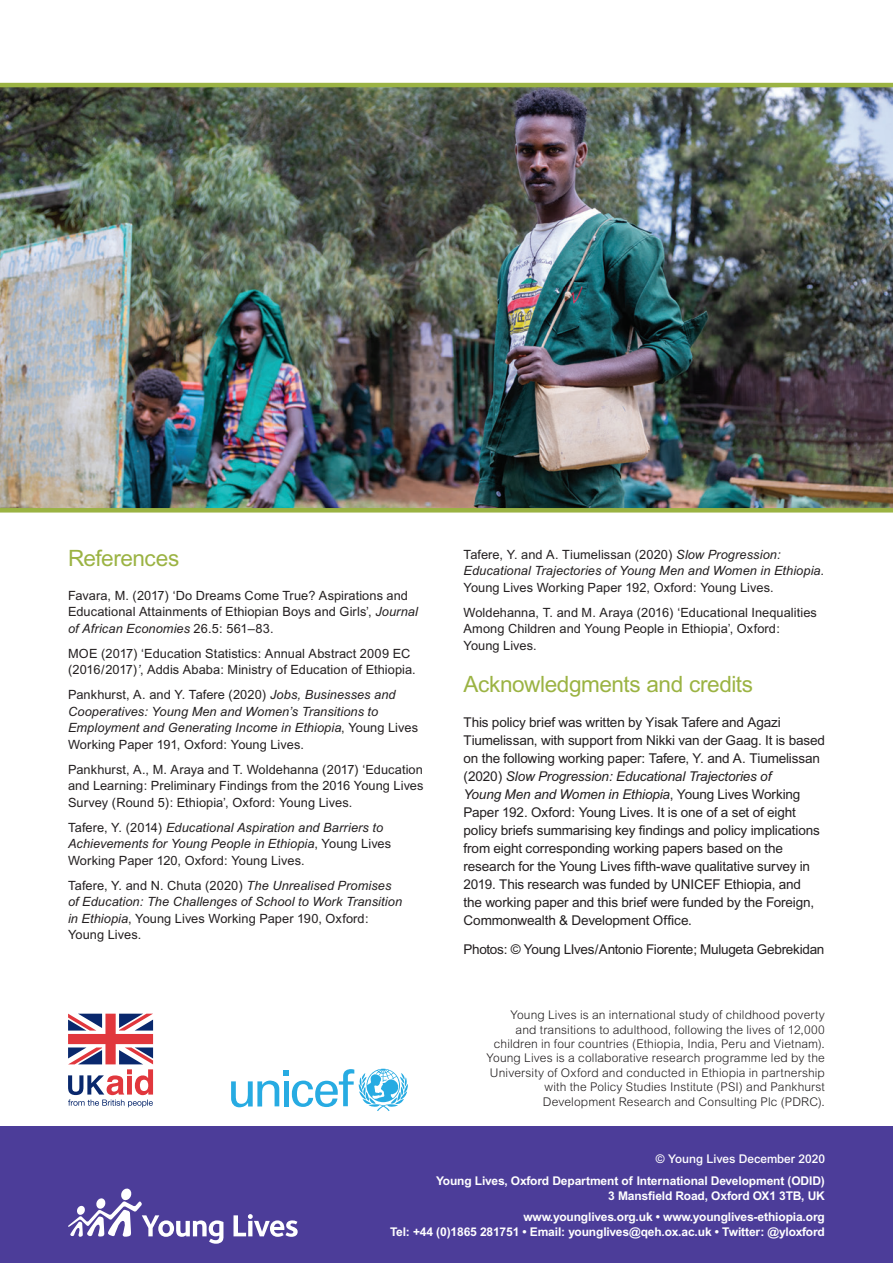
<style>
.page{position:relative;width:893px;height:1263px;background:#fff}
.page>*{position:absolute;margin:0;border:0;box-sizing:border-box;transform-origin:0 0}
.t1{font:22.5px "Arial";letter-spacing:-.02em;color:#9bb343}
.t2{font:13.5px/18px "Arial";letter-spacing:-.01em;color:#231f20}
.t3{font:12.75px/16.5px "Arial";letter-spacing:.005em;color:#231f20}
.t4{font:italic 12.75px/16.5px "Arial";letter-spacing:.005em;color:#231f20}
.t5{font:300 12px/14.4px "Arial";letter-spacing:.01em;color:#231f20;text-align:right}
.t6{font:700 12px/21.5px "Arial";letter-spacing:-.01em;color:#fff;text-align:right}
.s1{font-style:italic}
.s2{font-style:normal}
.s3{font-weight:500}
</style>
<div class="page">
<div style="left:0;top:1127px;width:893px;height:136px;background:#4c3d99"></div>
<img style="left:0;top:87px;width:893px;height:421px">
<hr style="left:0;top:508px;width:893px;height:4px;background:#9bb343">
<hr style="left:0;top:83px;width:893px;height:4px;background:#9bb343">
<svg style="left:68px;top:1014px;width:85px;height:93px"></svg>
<svg style="left:231px;top:1069px;width:177px;height:42px"></svg>
<svg style="left:68px;top:1188px;width:155px;height:56px"></svg>
<svg style="left:233px;top:1214px;width:65px;height:23px"></svg>
<h2 class="t1" style="left:68px;top:546px;width:113px">References</h2>
<p class="t3" style="left:68px;top:587px;width:351px">Favara, M. (2017) ‘Do Dreams Come True? Aspirations and<br>Educational Attainments of Ethiopian Boys and Girls’, <span class="s1">Journal of African Economies</span> 26.5: 561–83.</p>
<p class="t3" style="left:68px;top:645px;width:349px">MOE (2017) ‘Education Statistics: Annual Abstract 2009 EC (2016/2017)<span class="s1">’</span>, Addis Ababa: Ministry of Education of Ethiopia.</p>
<p class="t4" style="left:68px;top:686px;width:352px"><span class="s2">Pankhurst, A. and Y. Tafere (2020)</span> Jobs, Businesses and Cooperatives: Young Men and Women’s Transitions to Employment and Generating Income in Ethiopia<span class="s2">, Young Lives Working Paper 191, Oxford: Young Lives.</span></p>
<p class="t3" style="left:68px;top:761px;width:357px;text-align:justify">Pankhurst, A., M. Araya and T. Woldehanna (2017) ‘Education and Learning: Preliminary Findings from the 2016 Young Lives Survey (Round 5): Ethiopia’, Oxford: Young Lives.</p>
<p class="t4" style="left:68px;top:819px;width:325px"><span class="s2">Tafere, Y. (2014)</span> Educational Aspiration and Barriers to<br>Achievements for Young People in Ethiopia<span class="s2">, Young Lives<br>Working Paper 120, Oxford: Young Lives.</span></p>
<p class="t4" style="left:68px;top:877px;width:336px"><span class="s2">Tafere, Y. and N. Chuta (2020)</span> The Unrealised Promises of Education: The Challenges of School to Work Transition in Ethiopia<span class="s2">, Young Lives Working Paper 190, Oxford:<br>Young Lives.</span></p>
<p class="t3" style="left:463px;top:546px;width:362px">Tafere, Y. and A. Tiumelissan (2020) <span class="s1">Slow Progression:<br>Educational Trajectories of Young Men and Women in Ethiopia.<br></span>Young Lives Working Paper 192, Oxford: Young Lives.</p>
<p class="t3" style="left:463px;top:604px;width:355px">Woldehanna, T. and M. Araya (2016) ‘Educational Inequalities<br>Among Children and Young People in Ethiopia’, Oxford:<br>Young Lives.</p>
<h2 class="t1" style="left:463px;top:671px;width:291px">Acknowledgments and credits</h2>
<p class="t2" style="left:463px;top:713px;width:363px">This policy brief was written by Yisak Tafere and Agazi Tiumelissan, with support from Nikki van der Gaag. It is based on the following working paper: Tafere, Y. and A. Tiumelissan (2020) <span class="s1">Slow Progression: Educational Trajectories of<br>Young Men and Women in Ethiopia</span>, Young Lives Working Paper 192. Oxford: Young Lives. It is one of a set of eight policy briefs summarising key fndings and policy implications from eight corresponding working papers based on the research for the Young Lives ffth-wave qualitative survey in 2019. This research was funded by UNICEF Ethiopia, and<br>the working paper and this brief were funded by the Foreign, Commonwealth &amp; Development Offce.</p>
<p class="t2" style="left:463px;top:940px;width:362px">Photos: © Young LIves/Antonio Fiorente; Mulugeta Gebrekidan</p>
<p class="t5" style="left:487px;top:1008px;width:340px">Young Lives is an international study of childhood poverty and transitions to adulthood, following the lives of 12,000 children in four countries (Ethiopia, India, Peru and Vietnam).<br>Young Lives is a collaborative research programme led by the University of Oxford and conducted in Ethiopia in partnership with the Policy Studies Institute (PSI) and Pankhurst Development Research and Consulting Plc (PDRC).</p>
<p class="t6" style="left:436px;top:1148px;width:390px"><span class="s3">© Young Lives December 2020<br></span>Young Lives, Oxford Department of International Development (ODID)</p>
<p class="t6" style="left:523px;top:1185px;width:303px">3 Mansfeld Road, Oxford OX1 3TB, UK www.younglives.org.uk • www.younglives-ethiopia.org</p>
<p class="t6" style="left:390px;top:1221px;width:436px">Tel: +44 (0)1865 281751 • Email: younglives@qeh.ox.ac.uk • Twitter: @yloxford</p>
</div>
